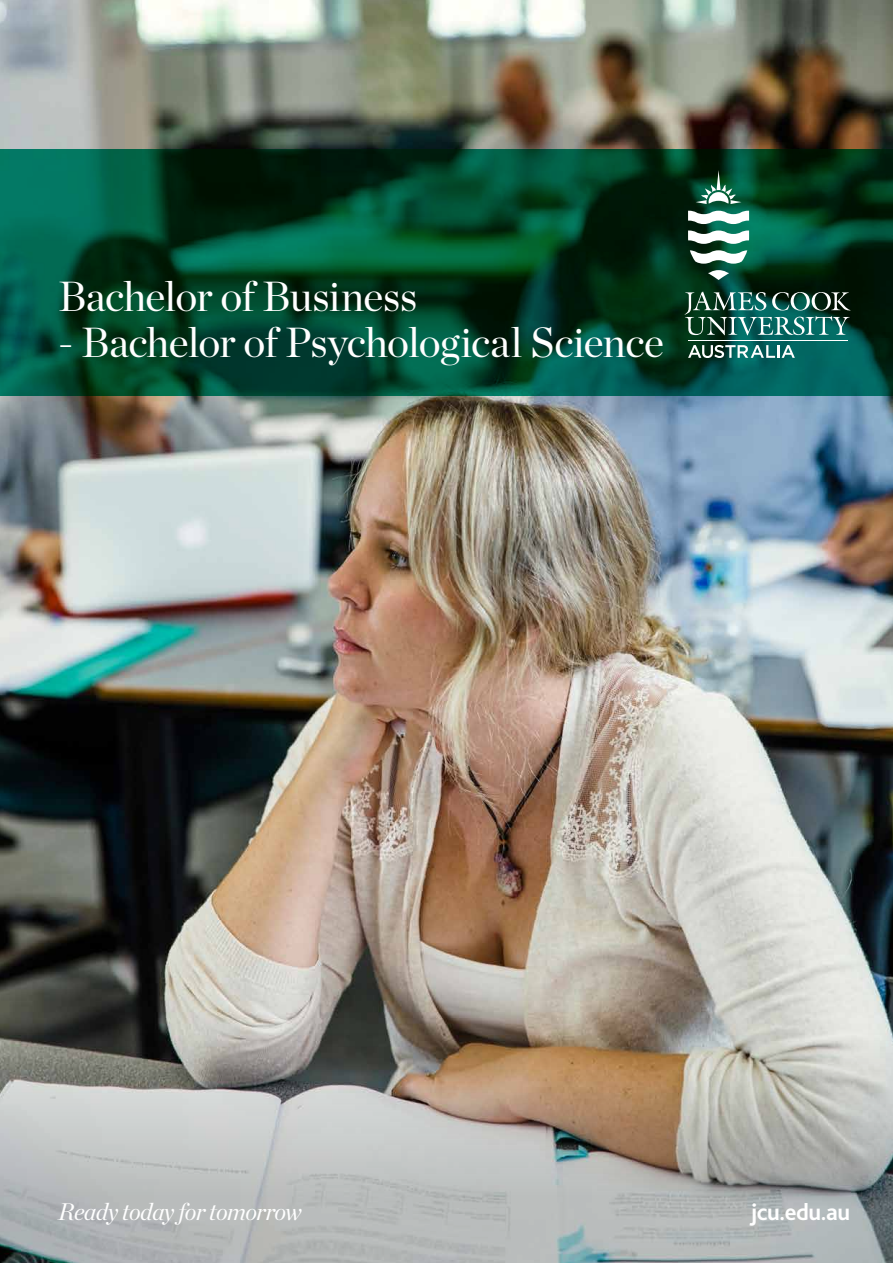
<style>
.page{position:relative;width:893px;height:1263px;background:#fff}
.page>*{position:absolute;margin:0;border:0;box-sizing:border-box;transform-origin:0 0}
.t1{font:42px "Chronicle Display";letter-spacing:-.015em;color:#fff}
.t2{font:italic 24px "Chronicle Display";letter-spacing:-.02em;color:#fff}
.Front_Page_www{font:700 24px "Bliss 2";letter-spacing:-.02em;color:#fff}
</style>
<div class="page">
<img style="left:0;top:0;width:893px;height:995px">
<svg style="left:0;top:149px;width:893px;height:246px;background:#01422c"></svg>
<img style="left:0;top:995px;width:893px;height:268px">
<svg style="left:685px;top:291px;width:165px;height:44px;background:#386d62"></svg>
<hr style="left:688px;top:340px;width:160px;height:1px;background:#fff">
<svg style="left:688px;top:230px;width:61px;height:14px"></svg>
<svg style="left:690px;top:250px;width:57px;height:14px"></svg>
<svg style="left:708px;top:270px;width:21px;height:10px"></svg>
<svg style="left:688px;top:211px;width:61px;height:13px"></svg>
<svg style="left:696px;top:170px;width:45px;height:34px;background:#377059"></svg>
<svg style="left:688px;top:345px;width:107px;height:13px"></svg>
<h1 class="t1" style="left:58px;top:264px;width:361px">Bachelor of Business</h1>
<h1 class="t1" style="left:58px;top:310px;width:607px">- Bachelor of Psychological Science</h1>
<p class="t2" style="left:58px;top:1193px;width:245px">Ready today for tomorrow</p>
<p class="Front_Page_www" style="left:751px;top:1197px;width:100px">jcu.edu.au</p>
</div>
